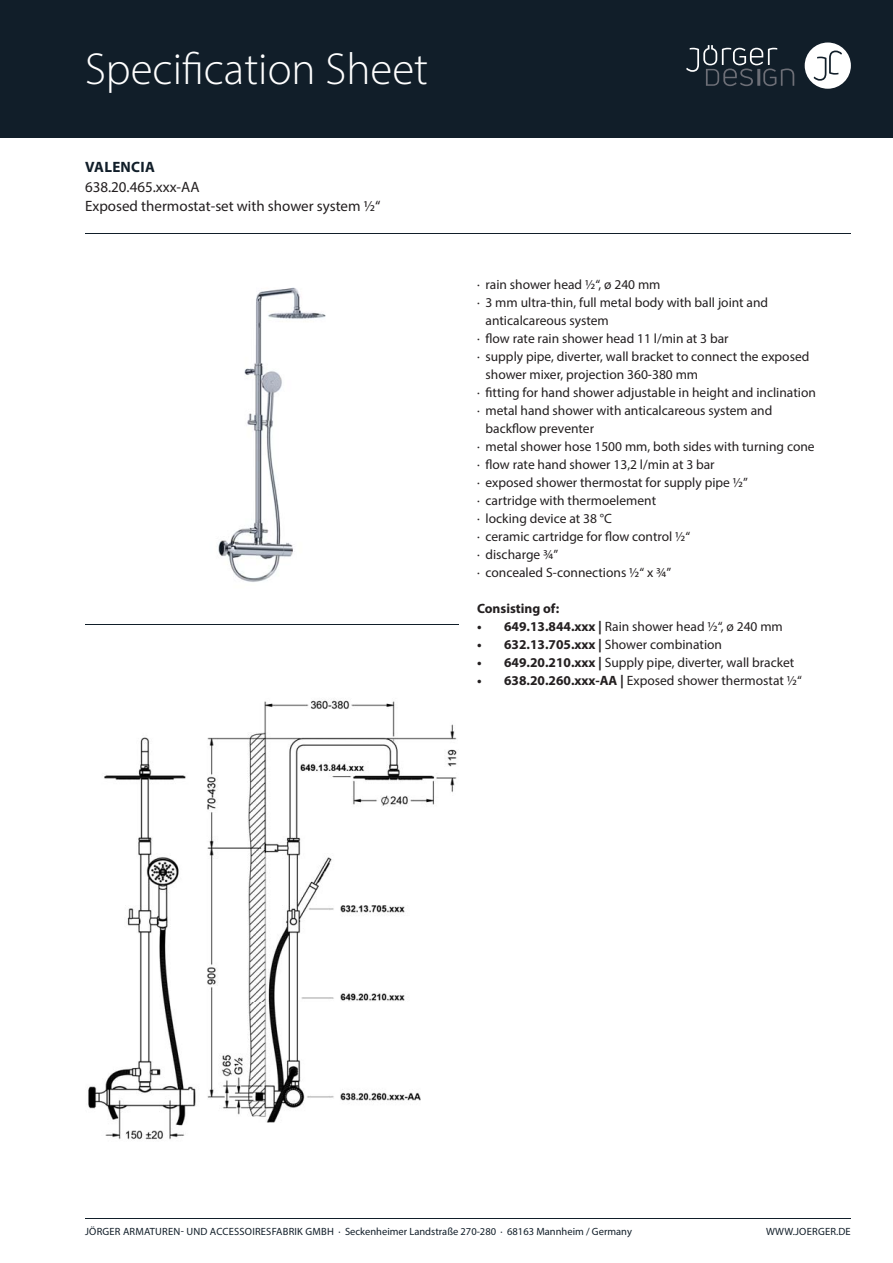
<style>
.page{position:relative;width:893px;height:1263px;background:#fff}
.page>*{position:absolute;margin:0;border:0;box-sizing:border-box;transform-origin:0 0}
.t1{font:300 45px "Myriad Pro";color:#fff}
.t2{font:15px "Myriad Pro";color:#231f20}
.t3{font:700 15px "Myriad Pro";letter-spacing:.02em;color:#111e29}
.t4{font:13.5px "Myriad Pro";color:#231f20}
.t5{font:700 13.5px "Myriad Pro";color:#231f20}
.t6{font:10.5px "Myriad Pro";letter-spacing:.005em;color:#111e29}
.s1{font-weight:700}
</style>
<div class="page">
<div style="left:0;top:0;width:893px;height:138px;background:#111e29"></div>
<div style="left:805px;top:43px;width:46px;height:46px;background:#fff;border-radius:50%"></div>
<svg style="left:814px;top:51px;width:28px;height:30px"></svg>
<svg style="left:686px;top:45px;width:108px;height:41px"></svg>
<hr style="left:85px;top:1218px;width:766px;height:1px;background:#111e29">
<hr style="left:85px;top:233px;width:766px;height:1px;background:#111e29">
<hr style="left:85px;top:624px;width:373px;height:1px;background:#111e29">
<img style="left:218px;top:287px;width:108px;height:295px">
<img style="left:88px;top:700px;width:369px;height:440px">
<h1 class="t1" style="left:85px;top:52px;width:345px">Specification Sheet</h1>
<p class="t3" style="left:85px;top:161px;width:71px">VALENCIA</p>
<p class="t2" style="left:85px;top:200px;width:297px">Exposed thermostat-set with shower system ½“</p>
<p class="t2" style="left:85px;top:181px;width:116px">638.20.465.xxx-AA</p>
<p class="t4" style="left:477px;top:279px;width:185px">· rain shower head ½“, ø 240 mm</p>
<p class="t4" style="left:477px;top:297px;width:293px">· 3 mm ultra-thin, full metal body with ball joint and</p>
<p class="t4" style="left:485px;top:315px;width:125px">anticalcareous system</p>
<p class="t4" style="left:477px;top:333px;width:253px">· flow rate rain shower head 11 l/min at 3 bar</p>
<p class="t4" style="left:477px;top:351px;width:334px">· supply pipe, diverter, wall bracket to connect the exposed</p>
<p class="t4" style="left:485px;top:369px;width:214px">shower mixer, projection 360-380 mm</p>
<p class="t4" style="left:477px;top:387px;width:340px">· fitting for hand shower adjustable in height and inclination</p>
<p class="t4" style="left:477px;top:405px;width:297px">· metal hand shower with anticalcareous system and</p>
<p class="t4" style="left:485px;top:423px;width:110px">backflow preventer</p>
<p class="t4" style="left:477px;top:441px;width:339px">· metal shower hose 1500 mm, both sides with turning cone</p>
<p class="t4" style="left:477px;top:459px;width:239px">· flow rate hand shower 13,2 l/min at 3 bar</p>
<p class="t4" style="left:477px;top:477px;width:272px">· exposed shower thermostat for supply pipe ½”</p>
<p class="t4" style="left:477px;top:495px;width:181px">· cartridge with thermoelement</p>
<p class="t4" style="left:477px;top:513px;width:137px">· locking device at 38 °C</p>
<p class="t4" style="left:477px;top:531px;width:215px">· ceramic cartridge for flow control ½“</p>
<p class="t4" style="left:477px;top:549px;width:83px">· discharge ¾”</p>
<p class="t4" style="left:477px;top:567px;width:196px">· concealed S-connections ½“ x ¾”</p>
<p class="t5" style="left:477px;top:603px;width:84px">Consisting of:</p>
<p class="t4" style="left:477px;top:621px;width:307px"><span class="s1">• 649.13.844.xxx |</span> Rain shower head ½“, ø 240 mm</p>
<p class="t4" style="left:477px;top:639px;width:247px"><span class="s1">• 632.13.705.xxx |</span> Shower combination</p>
<p class="t4" style="left:477px;top:657px;width:319px"><span class="s1">• 649.20.210.xxx |</span> Supply pipe, diverter, wall bracket</p>
<p class="t4" style="left:477px;top:675px;width:326px"><span class="s1">• 638.20.260.xxx-AA |</span> Exposed shower thermostat ½“</p>
<p class="t6" style="left:85px;top:1228px;width:548px">JÖRGER ARMATUREN- UND ACCESSOIRESFABRIK GMBH · Seckenheimer Landstraße 270-280 · 68163 Mannheim / Germany</p>
<p class="t6" style="left:766px;top:1228px;width:86px">WWW.JOERGER.DE</p>
</div>
